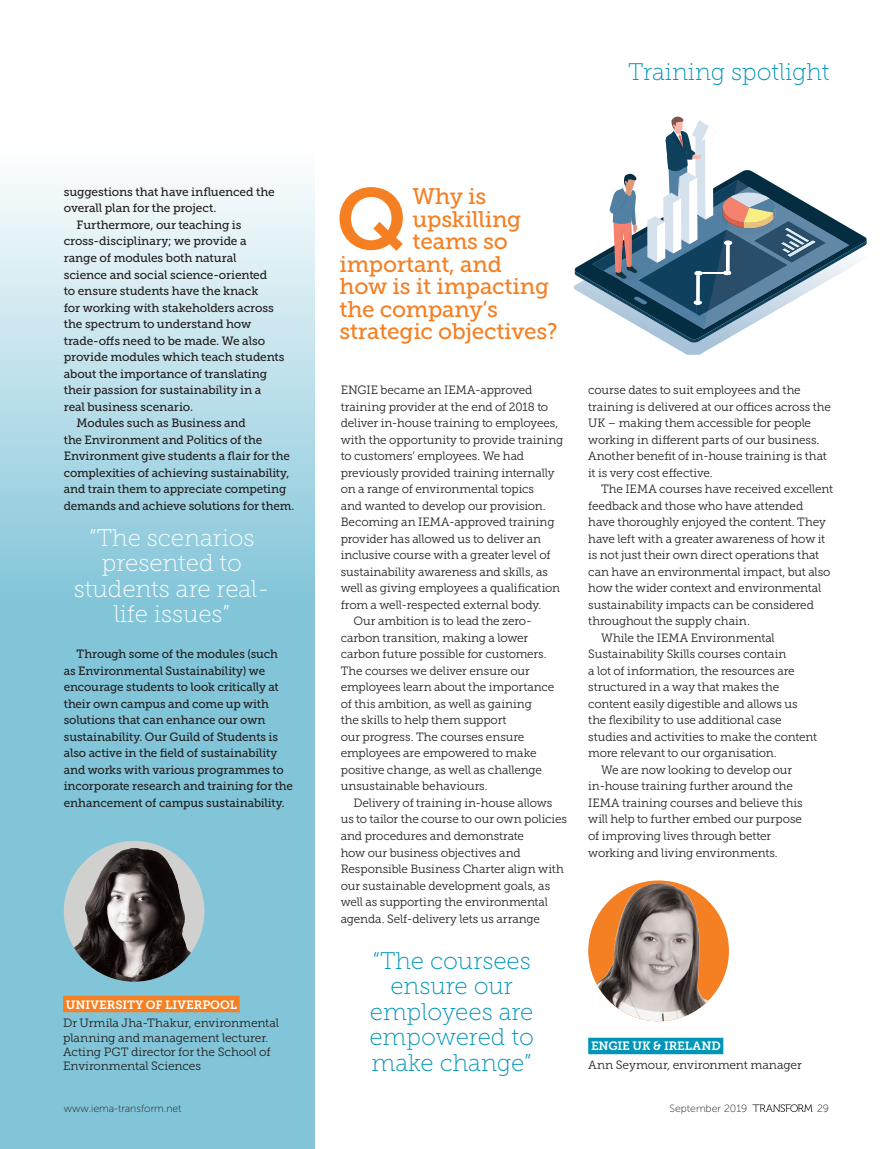
<style>
.page{position:relative;width:893px;height:1149px;background:#fff}
.page>*{position:absolute;margin:0;border:0;box-sizing:border-box;transform-origin:0 0}
.t1{font:85.95px "Museo Slab 700";color:#f58023}
.t2{font:24px/25.5px "Museo Slab 100";color:#0095b6;text-align:center}
.t3{font:24px/25.5px "Museo Slab 100";color:#fff;text-align:center}
.t4{font:22.5px "Museo Slab 500";letter-spacing:-.01em;color:#f58023}
.t5{font:12px/16.5px "Museo Slab 300";letter-spacing:-.01em;color:#231f20}
.t6{font:12px/16.5px "Museo Slab 500";letter-spacing:-.01em;color:#231f20}
.t7{font:12px "Museo Slab 700";letter-spacing:-.005em;color:#fff}
.t8{font:10.5px "Museo Sans 100";color:#231f20}
</style>
<div class="page">
<svg style="left:0;top:183px;width:315px;height:965px;background:#9cd1e0"></svg>
<svg style="left:752px;top:1104px;width:60px;height:7px"></svg>
<div style="left:63px;top:995px;width:177px;height:16px;background:#f58023"></div>
<div style="left:588px;top:1037px;width:135px;height:16px;background:#0095b6"></div>
<svg style="left:573px;top:116px;width:294px;height:239px"></svg>
<img style="left:64px;top:840px;width:140px;height:141px;border-radius:70px">
<img style="left:588px;top:880px;width:141px;height:140px;border-radius:70px">
<p class="t6" style="left:64px;top:183px;width:213px">suggestions that have influenced the overall plan for the project.</p>
<p class="t6" style="left:64px;top:216px;width:222px;text-indent:13px">Furthermore, our teaching is cross-disciplinary; we provide a<br>range of modules both natural<br>science and social science-oriented<br>to ensure students have the knack<br>for working with stakeholders across the spectrum to understand how trade-offs need to be made. We also provide modules which teach students about the importance of translating their passion for sustainability in a real business scenario.</p>
<p class="t6" style="left:64px;top:414px;width:232px;text-indent:13px">Modules such as Business and<br>the Environment and Politics of the Environment give students a flair for the complexities of achieving sustainability, and train them to appreciate competing demands and achieve solutions for them.</p>
<p class="t3" style="left:74px;top:525px;width:198px">“The scenarios presented to students are real&shy;life issues”</p>
<p class="t6" style="left:64px;top:645px;width:231px;text-indent:13px">Through some of the modules (such as Environmental Sustainability) we encourage students to look critically at their own campus and come up with solutions that can enhance our own sustainability. Our Guild of Students is also active in the field of sustainability and works with various programmes to incorporate research and training for the enhancement of campus sustainability.</p>
<p class="t7" style="left:66px;top:997px;width:173px">UNIVERSITY OF LIVERPOOL</p>
<p class="t5" style="left:63px;top:1015px;width:217px;line-height:14.4px">Dr Urmila Jha-Thakur, environmental planning and management lecturer.<br>Acting PGT director for the School of Environmental Sciences</p>
<p class="t8" style="left:64px;top:1102px;width:119px">www.iema-transform.net</p>
<p class="t2" style="left:628px;top:59px;width:203px">Training spotlight</p>
<p class="t1" style="left:336px;top:170px;width:72px">Q</p>
<p class="t4" style="left:413px;top:184px;width:75px">Why is</p>
<p class="t4" style="left:413px;top:206px;width:110px">upskilling</p>
<p class="t4" style="left:413px;top:229px;width:97px">teams so</p>
<p class="t4" style="left:339px;top:251px;width:164px">important, and</p>
<p class="t4" style="left:339px;top:274px;width:211px">how is it impacting</p>
<p class="t4" style="left:339px;top:296px;width:160px">the company’s</p>
<p class="t4" style="left:339px;top:319px;width:220px">strategic objectives?</p>
<p class="t5" style="left:341px;top:381px;width:224px">ENGIE became an IEMA-approved training provider at the end of 2018 to deliver in-house training to employees, with the opportunity to provide training to customers’ employees. We had previously provided training internally on a range of environmental topics<br>and wanted to develop our provision.<br>Becoming an IEMA-approved training provider has allowed us to deliver an inclusive course with a greater level of sustainability awareness and skills, as well as giving employees a qualification from a well-respected external body.</p>
<p class="t5" style="left:341px;top:612px;width:215px;text-indent:13px">Our ambition is to lead the zero&shy;carbon transition, making a lower carbon future possible for customers.<br>The courses we deliver ensure our employees learn about the importance of this ambition, as well as gaining<br>the skills to help them support<br>our progress. The courses ensure employees are empowered to make positive change, as well as challenge unsustainable behaviours.</p>
<p class="t5" style="left:341px;top:794px;width:228px;text-indent:13px">Delivery of training in-house allows us to tailor the course to our own policies and procedures and demonstrate<br>how our business objectives and Responsible Business Charter align with our sustainable development goals, as well as supporting the environmental agenda. Self-delivery lets us arrange</p>
<p class="t2" style="left:369px;top:947px;width:166px">“The coursees ensure our employees are empowered to make change”</p>
<p class="t5" style="left:588px;top:381px;width:244px">course dates to suit employees and the training is delivered at our offices across the UK – making them accessible for people working in different parts of our business.<br>Another benefit of in-house training is that it is very cost effective.</p>
<p class="t5" style="left:588px;top:480px;width:246px;text-indent:13px">The IEMA courses have received excellent feedback and those who have attended<br>have thoroughly enjoyed the content. They have left with a greater awareness of how it is not just their own direct operations that can have an environmental impact, but also how the wider context and environmental sustainability impacts can be considered throughout the supply chain.</p>
<p class="t5" style="left:588px;top:629px;width:230px;text-indent:13px">While the IEMA Environmental Sustainability Skills courses contain<br>a lot of information, the resources are structured in a way that makes the content easily digestible and allows us the flexibility to use additional case studies and activities to make the content more relevant to our organisation.</p>
<p class="t5" style="left:588px;top:761px;width:216px;text-indent:13px">We are now looking to develop our in-house training further around the IEMA training courses and believe this will help to further embed our purpose of improving lives through better working and living environments.</p>
<p class="t7" style="left:591px;top:1039px;width:131px">ENGIE UK &amp; IRELAND</p>
<p class="t5" style="left:588px;top:1056px;width:215px">Ann Seymour, environment manager</p>
<p class="t8" style="left:669px;top:1102px;width:79px">September 2019</p>
<p class="t8" style="left:817px;top:1102px;width:14px">29</p>
</div>
